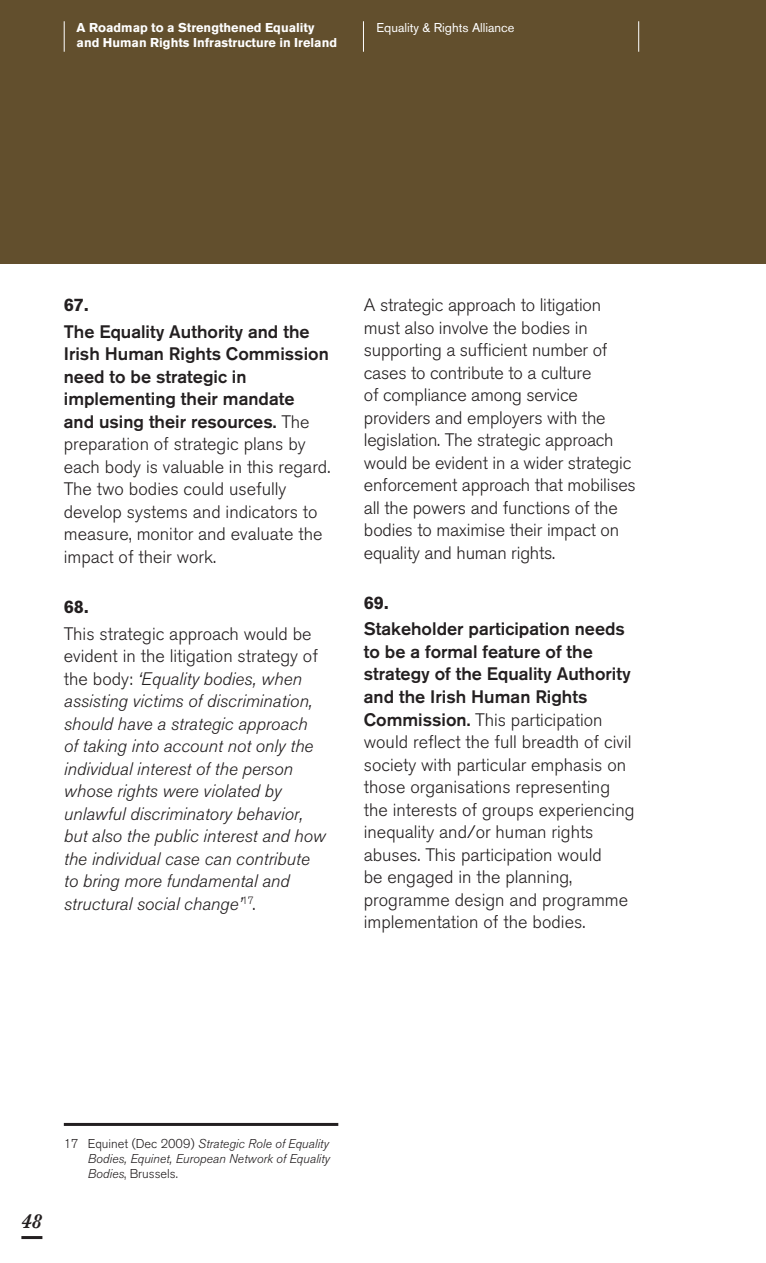
<style>
.page{position:relative;width:766px;height:1263px;background:#fff}
.page>*{position:absolute;margin:0;border:0;box-sizing:border-box;transform-origin:0 0}
.t1{font:italic 600 21px "Baskerville";color:#231f20}
.t2{font:300 18px/22.5px "Akzidenz Grotesk BE";color:#231f20}
.t3{font:italic 300 18px/22.5px "Akzidenz Grotesk BE";color:#231f20}
.t4{font:700 18px "Akzidenz Grotesk BE";color:#231f20}
.t5{font:italic 300 12.75px/15px "Akzidenz Grotesk BE";color:#231f20;text-align:justify}
.t6{font:700 12.75px/15.8px "Akzidenz Grotesk BE";color:#fff}
.t7{font:12.75px "Akzidenz Grotesk BE";color:#fff}
.s1{font-weight:500}
.s2{font-style:normal}
</style>
<div class="page">
<div style="left:0;top:0;width:765px;height:264px;background:#624f2d"></div>
<hr style="left:64px;top:21px;width:1px;height:31px;background:#fff">
<hr style="left:363px;top:21px;width:1px;height:31px;background:#fff">
<hr style="left:638px;top:21px;width:1px;height:31px;background:#fff">
<hr style="left:21px;top:1236px;width:21px;height:3px;background:#231f20">
<hr style="left:765px;top:0;width:1px;height:264px;background:#624f2d">
<hr style="left:64px;top:1123px;width:274px;height:3px;background:#231f20">
<p class="t6" style="left:77px;top:19px;width:262px">A Roadmap to a Strengthened Equality and Human Rights Infrastructure in Ireland</p>
<p class="t7" style="left:376px;top:19px;width:139px">Equality &amp; Rights Alliance</p>
<p class="t4" style="left:64px;top:294px;width:26px">67.</p>
<p class="t2" style="left:64px;top:321px;width:268px"><span class="s1">The Equality Authority and the<br>Irish Human Rights Commission need to be strategic in implementing their mandate<br>and using their resources.</span> The preparation of strategic plans by each body is valuable in this regard.<br>The two bodies could usefully develop systems and indicators to measure, monitor and evaluate the impact of their work.</p>
<p class="t4" style="left:64px;top:596px;width:26px">68.</p>
<p class="t3" style="left:64px;top:623px;width:263px"><span class="s2">This strategic approach would be evident in the litigation strategy of the body:</span> ‘Equality bodies, when assisting victims of discrimination, should have a strategic approach of taking into account not only the individual interest of the person whose rights were violated by unlawful discriminatory behavior, but also the public interest and how the individual case can contribute to bring more fundamental and structural social change’<sup>17</sup><span class="s2">.</span></p>
<p class="t2" style="left:364px;top:294px;width:273px">A strategic approach to litigation must also involve the bodies in supporting a sufficient number of cases to contribute to a culture<br>of compliance among service providers and employers with the legislation. The strategic approach would be evident in a wider strategic enforcement approach that mobilises all the powers and functions of the bodies to maximise their impact on equality and human rights.</p>
<p class="t4" style="left:364px;top:592px;width:26px">69.</p>
<p class="t2" style="left:364px;top:618px;width:272px"><span class="s1">Stakeholder participation needs to be a formal feature of the strategy of the Equality Authority and the Irish Human Rights<br>Commission.</span> This participation would reflect the full breadth of civil society with particular emphasis on those organisations representing the interests of groups experiencing inequality and/or human rights abuses. This participation would<br>be engaged in the planning, programme design and programme implementation of the bodies.</p>
<p class="t1" style="left:21px;top:1208px;width:22px">48</p>
<p class="t5" style="left:88px;top:1136px;width:243px;text-indent:-24px"><span class="s2">17 Equinet (Dec 2009)</span> Strategic Role of Equality Bodies, Equinet, European Network of Equality Bodies<span class="s2">, Brussels.</span></p>
</div>
